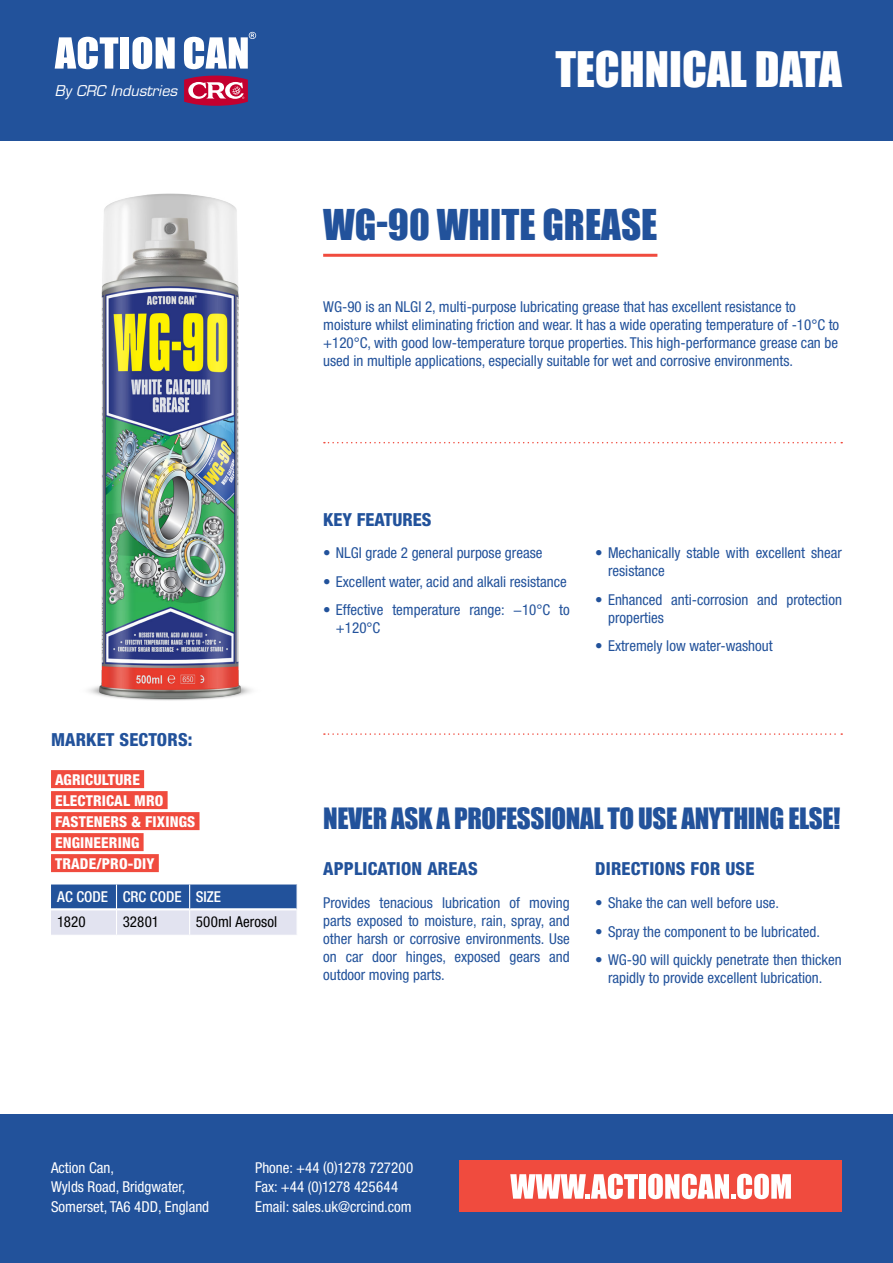
<style>
.page{position:relative;width:893px;height:1263px;background:#fff}
.page>*{position:absolute;margin:0;border:0;box-sizing:border-box;transform-origin:0 0}
.t1{font:45px "Impact";color:#fff}
.t2{font:39px "Impact";color:#22529b}
.t3{font:27px "Impact";letter-spacing:-.015em;color:#22529b}
.t4{font:800 condensed 18px "Helvetica Neue LT Std";letter-spacing:.01em;color:#22529b}
.t5{font:condensed 15px/18px "Helvetica Neue LT Std";color:#22529b}
.t6{font:condensed 15px/19.5px "Helvetica Neue LT Std";color:#fff}
.t7{font:800 condensed 15px/21px "Helvetica Neue LT Std";letter-spacing:.01em;color:#fff}
.t8{font:condensed 15px "Helvetica Neue LT Std";letter-spacing:.005em;color:#000}
.t9{font:500 condensed 15px "Helvetica Neue LT Std";color:#fff}
.t10{font:italic 14.55px "Eurostile LT Std";color:#fff}
</style>
<div class="page">
<div style="left:0;top:1114px;width:893px;height:149px;background:#22529b"></div>
<div style="left:459px;top:1161px;width:383px;height:51px;background:#f04b3e"></div>
<svg style="left:510px;top:1174px;width:128px;height:25px"></svg>
<div style="left:639px;top:1174px;width:7px;height:25px;background:#fff"></div>
<svg style="left:648px;top:1174px;width:143px;height:25px"></svg>
<hr style="left:323px;top:254px;width:334px;height:3px;background:#f04b3e">
<svg style="left:324px;top:442px;width:518px;height:1px"></svg>
<svg style="left:324px;top:733px;width:518px;height:2px"></svg>
<img style="left:88px;top:193px;width:164px;height:508px">
<div style="left:51px;top:770px;width:93px;height:18px;background:#f04b3e"></div>
<div style="left:51px;top:791px;width:117px;height:18px;background:#f04b3e"></div>
<div style="left:51px;top:812px;width:148px;height:18px;background:#f04b3e"></div>
<div style="left:51px;top:833px;width:93px;height:18px;background:#f04b3e"></div>
<div style="left:51px;top:854px;width:108px;height:18px;background:#f04b3e"></div>
<svg style="left:51px;top:884px;width:246px;height:51px;background:#8ba2c9"></svg>
<div style="left:0;top:0;width:893px;height:140px;background:#22529b"></div>
<svg style="left:55px;top:37px;width:63px;height:32px"></svg>
<div style="left:121px;top:37px;width:8px;height:32px;background:#fff"></div>
<svg style="left:132px;top:37px;width:43px;height:32px"></svg>
<svg style="left:184px;top:32px;width:72px;height:37px"></svg>
<svg style="left:184px;top:76px;width:64px;height:30px;background:#c34369"></svg>
<p class="t10" style="left:55px;top:82px;width:124px">By CRC Industries</p>
<h1 class="t1" style="left:555px;top:34px;width:247px">TECHNICAL DATA</h1>
<h2 class="t2" style="left:323px;top:195px;width:336px">WG-90 WHITE GREASE</h2>
<p class="t5" style="left:323px;top:298px;width:518px">WG-90 is an NLGI 2, multi-purpose lubricating grease that has excellent resistance to moisture whilst eliminating friction and wear. It has a wide operating temperature of -10°C to +120°C, with good low-temperature torque properties. This high-performance grease can be used in multiple applications, especially suitable for wet and corrosive environments.</p>
<p class="t4" style="left:51px;top:728px;width:143px">MARKET SECTORS:</p>
<p class="t7" style="left:55px;top:769px;width:142px">AGRICULTURE<br>ELECTRICAL MRO<br>FASTENERS &amp; FIXINGS<br>ENGINEERING<br>TRADE/PRO-DIY</p>
<p class="t9" style="left:57px;top:887px;width:165px">AC CODE CRC CODE SIZE</p>
<p class="t8" style="left:57px;top:913px;width:30px">1820</p>
<p class="t8" style="left:123px;top:913px;width:38px">32801</p>
<p class="t8" style="left:196px;top:913px;width:83px">500ml Aerosol</p>
<p class="t4" style="left:323px;top:508px;width:110px">KEY FEATURES</p>
<p class="t5" style="left:323px;top:544px;width:221px">• NLGI grade 2 general purpose grease</p>
<p class="t5" style="left:323px;top:572px;width:245px">• Excellent water, acid and alkali resistance</p>
<p class="t5" style="left:336px;top:601px;width:235px;text-indent:-13px">• Effective temperature range: −10°C to +120°C</p>
<p class="t5" style="left:608px;top:544px;width:235px;text-indent:-13px">• Mechanically stable with excellent shear resistance</p>
<p class="t5" style="left:608px;top:590px;width:235px;text-indent:-13px">• Enhanced anti-corrosion and protection properties</p>
<p class="t5" style="left:595px;top:637px;width:179px">• Extremely low water-washout</p>
<h3 class="t3" style="left:323px;top:798px;width:519px">NEVER ASK A PROFESSIONAL TO USE ANYTHING ELSE!</h3>
<p class="t4" style="left:323px;top:857px;width:41px">APPLICATION</p>
<p class="t4" style="left:427px;top:857px;width:11px">AREAS</p>
<p class="t4" style="left:595px;top:857px;width:10px">DIRECTIONS</p>
<p class="t4" style="left:691px;top:857px;width:45px">FOR USE</p>
<p class="t5" style="left:323px;top:894px;width:248px;text-align:justify">Provides tenacious lubrication of moving parts exposed to moisture, rain, spray, and other harsh or corrosive environments. Use on car door hinges, exposed gears and outdoor moving parts.</p>
<p class="t5" style="left:595px;top:894px;width:185px">• Shake the can well before use.</p>
<p class="t5" style="left:595px;top:922px;width:226px">• Spray the component to be lubricated.</p>
<p class="t5" style="left:595px;top:951px;width:248px;text-align:center">• WG-90 will quickly penetrate then thicken rapidly to provide excellent lubrication.</p>
<p class="t6" style="left:51px;top:1158px;width:160px">Action Can,<br>Wylds Road, Bridgwater,<br>Somerset, TA6 4DD, England</p>
<p class="t6" style="left:255px;top:1158px;width:160px">Phone: +44 (0)1278 727200<br>Fax: +44 (0)1278 425644<br>Email: sales.uk@crcind.com</p>
</div>
